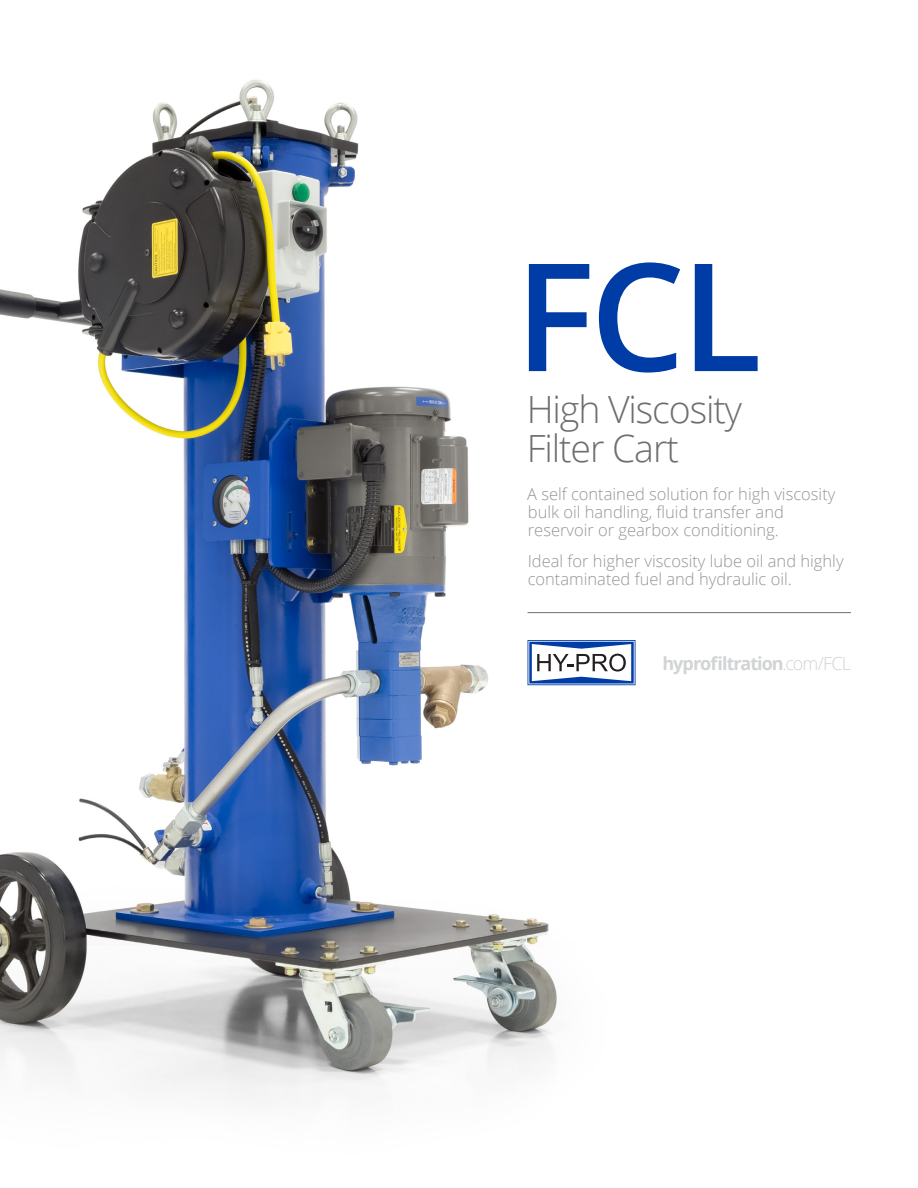
<style>
.page{position:relative;width:918px;height:1188px;background:#fff}
.page>*{position:absolute;margin:0;border:0;box-sizing:border-box;transform-origin:0 0}
.t1{font:600 150px "Open Sans";color:#003ca6}
.t2{font:300 37.5px/39px "Open Sans";letter-spacing:-.03em;color:#6d6e71}
.t3{font:700 18px "Open Sans";letter-spacing:-.055em;color:#d1d3d4}
.t4{font:300 16.5px/18px "Open Sans";color:#939598}
.s1{font-weight:300}
</style>
<div class="page">
<img style="left:0;top:79px;width:672px;height:1021px">
<hr style="left:528px;top:612px;width:323px;height:1px;background:#6d6e71">
<svg style="left:528px;top:640px;width:108px;height:45px"></svg>
<h1 class="t1" style="left:515px;top:214px;width:249px">FCL</h1>
<h2 class="t2" style="left:527px;top:388px;width:217px">High Viscosity<br>Filter Cart</h2>
<p class="t4" style="left:527px;top:484px;width:310px">A self contained solution for high viscosity bulk oil handling, fluid transfer and reservoir or gearbox conditioning.</p>
<p class="t4" style="left:528px;top:552px;width:317px">Ideal for higher viscosity lube oil and highly contaminated fuel and hydraulic oil.</p>
<p class="t3" style="left:663px;top:650px;width:190px">hyprofiltration<span class="s1">.com/FCL</span></p>
</div>
